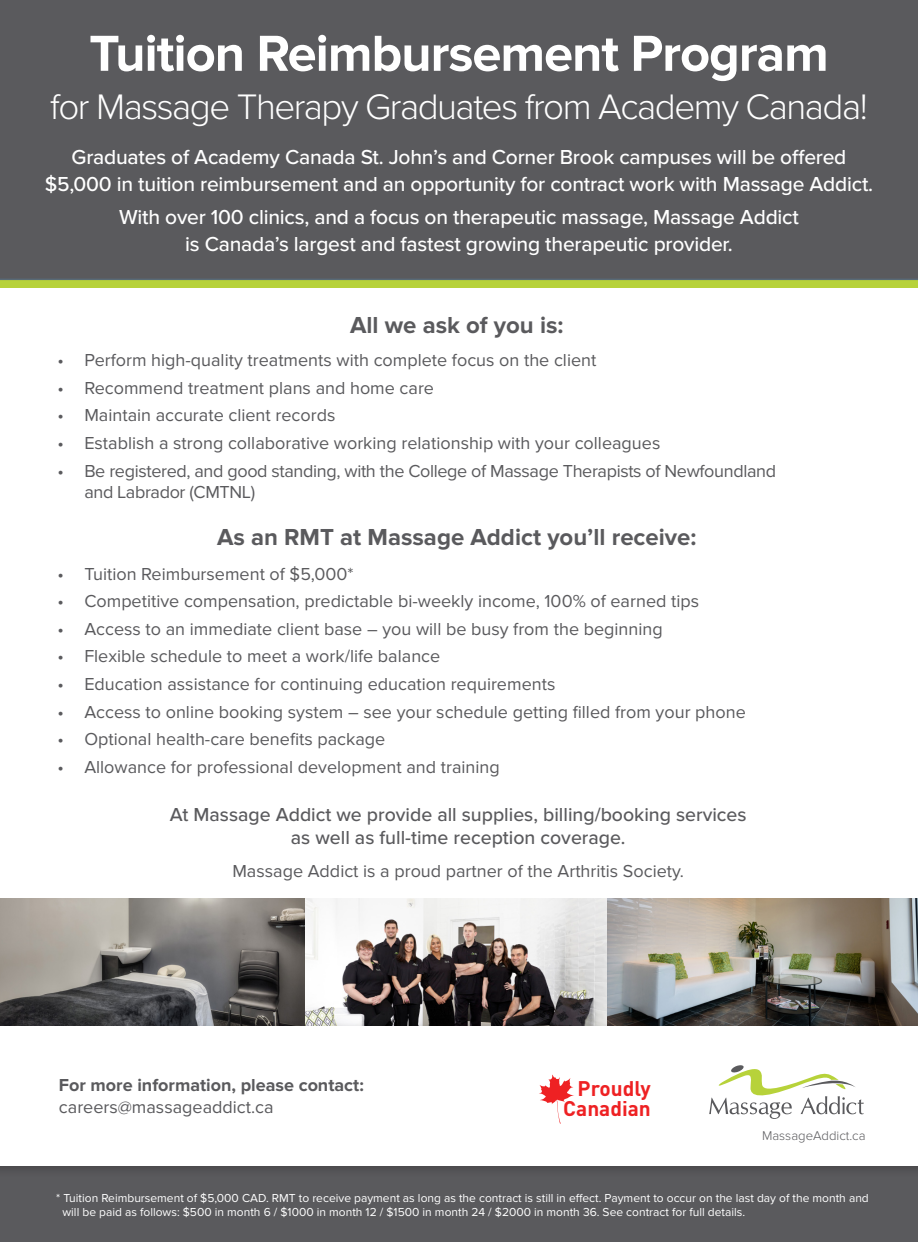
<style>
.page{position:relative;width:918px;height:1242px;background:#fff}
.page>*{position:absolute;margin:0;border:0;box-sizing:border-box;transform-origin:0 0}
.t1{font:700 52.5px "Proxima Nova";letter-spacing:-.02em;color:#fff}
.t2{font:300 36.75px "Proxima Nova";letter-spacing:-.04em;color:#fff}
.t3{font:700 24px "Proxima Nova";color:#5a5a5d}
.t4{font:500 21px/27px "Proxima Nova";letter-spacing:-.01em;color:#fff;text-align:center}
.t5{font:700 21px/20px "DIN Pro";color:#ee2123;text-align:right}
.t6{font:500 19.5px/23.4px "Proxima Nova";color:#5a5a5d;text-align:center}
.t7{font:18px "Proxima Nova";color:#5a5a5d}
.t8{font:18px/21.6px "Proxima Nova";letter-spacing:-.02em;color:#5a5a5d}
.t9{font:700 18px "Proxima Nova";color:#5a5a5d}
.t10{font:300 13.2px "Proxima Nova";color:#5a5a5d}
.t11{font:12px/14.4px "Proxima Nova";color:#fff}
</style>
<div class="page">
<div style="left:0;top:0;width:918px;height:288px;background:#b7d23a"></div>
<div style="left:0;top:0;width:918px;height:280px;background:#5a5a5d"></div>
<div style="left:0;top:1024px;width:918px;height:218px;background:#5a5a5d"></div>
<img style="left:0;top:899px;width:306px;height:122px">
<img style="left:306px;top:899px;width:302px;height:122px">
<img style="left:608px;top:899px;width:310px;height:122px">
<div style="left:0;top:1021px;width:918px;height:157px;background:#231f20;opacity:.3"></div>
<div style="left:0;top:1026px;width:918px;height:140px;background:#fff"></div>
<svg style="left:709px;top:1065px;width:155px;height:54px"></svg>
<svg style="left:539px;top:1075px;width:35px;height:49px"></svg>
<h1 class="t1" style="left:89px;top:23px;width:741px">Tuition Reimbursement Program</h1>
<h2 class="t2" style="left:50px;top:86px;width:819px">for Massage Therapy Graduates from Academy Canada!</h2>
<p class="t4" style="left:45px;top:144px;width:830px">Graduates of Academy Canada St. John’s and Corner Brook campuses will be offered $5,000 in tuition reimbursement and an opportunity for contract work with Massage Addict.</p>
<p class="t4" style="left:119px;top:204px;width:681px">With over 100 clinics, and a focus on therapeutic massage, Massage Addict is Canada’s largest and fastest growing therapeutic provider.</p>
<h3 class="t3" style="left:350px;top:311px;width:215px">All we ask of you is:</h3>
<p class="t7" style="left:57px;top:350px;width:541px">• Perform high-quality treatments with complete focus on the client</p>
<p class="t7" style="left:57px;top:378px;width:378px">• Recommend treatment plans and home care</p>
<p class="t7" style="left:57px;top:405px;width:280px">• Maintain accurate client records</p>
<p class="t7" style="left:57px;top:433px;width:605px">• Establish a strong collaborative working relationship with your colleagues</p>
<p class="t8" style="left:84px;top:460px;width:693px;text-indent:-27px">• Be registered, and good standing, with the College of Massage Therapists of Newfoundland and Labrador (CMTNL)</p>
<h3 class="t3" style="left:217px;top:524px;width:481px">As an RMT at Massage Addict you’ll receive:</h3>
<p class="t7" style="left:57px;top:563px;width:298px">• Tuition Reimbursement of $5,000*</p>
<p class="t7" style="left:57px;top:591px;width:643px">• Competitive compensation, predictable bi-weekly income, 100% of earned tips</p>
<p class="t7" style="left:57px;top:618px;width:607px">• Access to an immediate client base – you will be busy from the beginning</p>
<p class="t7" style="left:57px;top:646px;width:384px">• Flexible schedule to meet a work/life balance</p>
<p class="t7" style="left:57px;top:674px;width:500px">• Education assistance for continuing education requirements</p>
<p class="t7" style="left:57px;top:701px;width:690px">• Access to online booking system – see your schedule getting filled from your phone</p>
<p class="t7" style="left:57px;top:729px;width:330px">• Optional health-care benefits package</p>
<p class="t7" style="left:57px;top:756px;width:444px">• Allowance for professional development and training</p>
<p class="t6" style="left:170px;top:803px;width:578px">At Massage Addict we provide all supplies, billing/booking services as well as full-time reception coverage.</p>
<p class="t7" style="left:232px;top:860px;width:453px">Massage Addict is a proud partner of the Arthritis Society.</p>
<p class="t9" style="left:59px;top:1075px;width:306px">For more information, please contact:</p>
<p class="t7" style="left:59px;top:1096px;width:216px">careers@massageaddict.ca</p>
<p class="t5" style="left:563px;top:1076px;width:89px">Proudly<br>Canadian</p>
<p class="t10" style="left:762px;top:1128px;width:105px">MassageAddict.ca</p>
<p class="t11" style="left:62px;top:1191px;width:808px;text-indent:-6px">* Tuition Reimbursement of $5,000 CAD. RMT to receive payment as long as the contract is still in effect. Payment to occur on the last day of the month and will be paid as follows: $500 in month 6 / $1000 in month 12 / $1500 in month 24 / $2000 in month 36. See contract for full details.</p>
</div>
